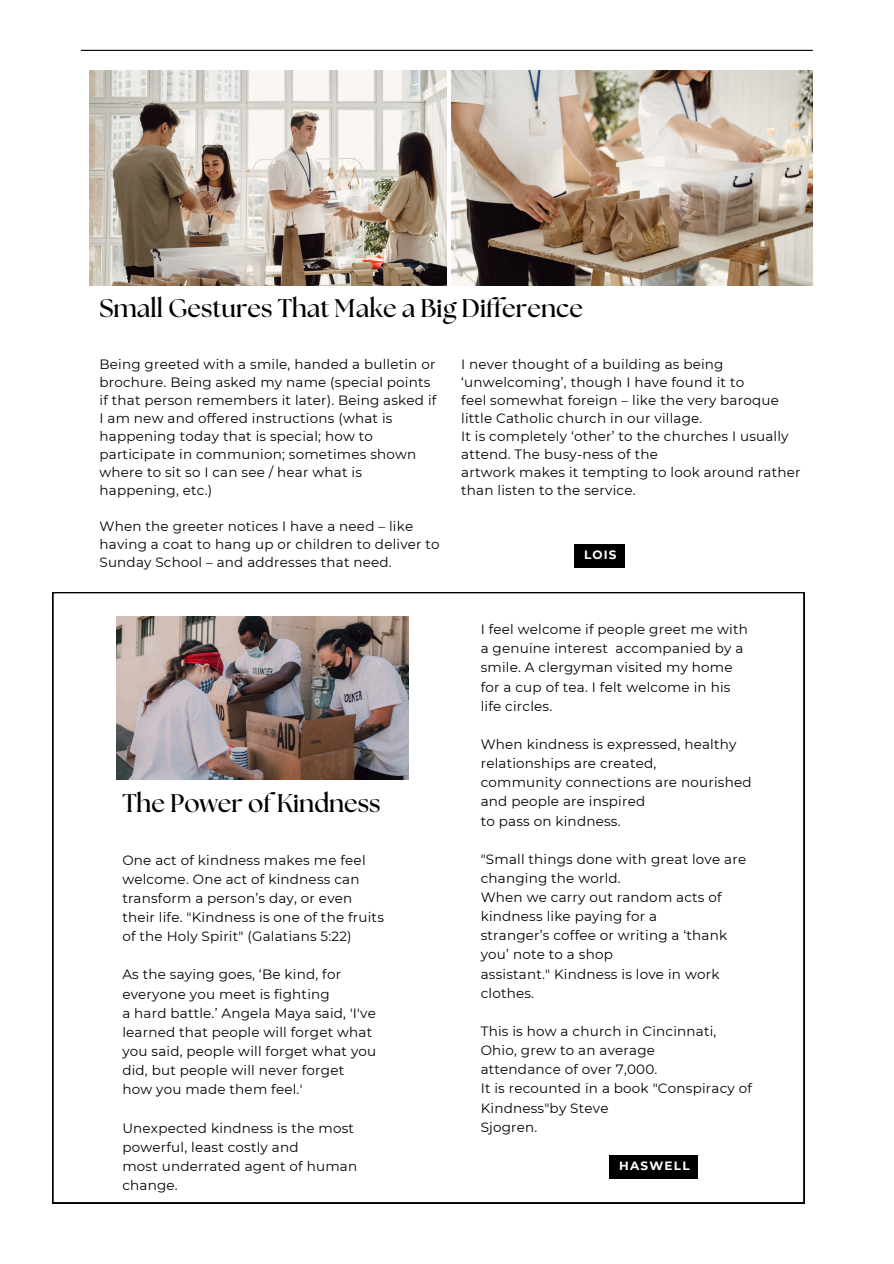
<style>
.page{position:relative;width:894px;height:1264px;background:#fff}
.page>*{position:absolute;margin:0;border:0;box-sizing:border-box;transform-origin:0 0}
.t1{font:700 25.5px "The Seasons";color:#000}
.t2{font:13.5px/19.2px "Montserrat";letter-spacing:.015em;color:#000}
.t3{font:700 12px "Montserrat";letter-spacing:.1em;color:#fff}
</style>
<div class="page">
<img style="left:89px;top:70px;width:357px;height:215px">
<img style="left:451px;top:70px;width:361px;height:215px">
<hr style="left:81px;top:50px;width:731px;height:1px;background:#000">
<svg style="left:53px;top:592px;width:751px;height:611px"></svg>
<img style="left:116px;top:616px;width:292px;height:163px">
<div style="left:574px;top:544px;width:50px;height:23px;background:#000"></div>
<div style="left:609px;top:1155px;width:88px;height:23px;background:#000"></div>
<p class="t1" style="left:99px;top:297px;width:485px">Small Gestures That Make a Big Difference</p>
<p class="t2" style="left:99px;top:355px;width:338px;line-height:18px">Being greeted with a smile, handed a bulletin or brochure. Being asked my name (special points if that person remembers it later). Being asked if I am new and offered instructions (what is happening today that is special; how to participate in communion; sometimes shown where to sit so I can see / hear what is happening, etc.)</p>
<p class="t2" style="left:99px;top:517px;width:341px;line-height:18px">When the greeter notices I have a need – like having a coat to hang up or children to deliver to<br>Sunday School – and addresses that need.</p>
<p class="t2" style="left:461px;top:355px;width:284px;line-height:18px">I never thought of a building as being ‘unwelcoming’, though I have found it to</p>
<p class="t2" style="left:461px;top:391px;width:319px;line-height:18px">feel somewhat foreign – like the very baroque little Catholic church in our village.</p>
<p class="t2" style="left:461px;top:427px;width:329px;line-height:18px">It is completely ‘other’ to the churches I usually attend. The busy-ness of the</p>
<p class="t2" style="left:461px;top:463px;width:341px;line-height:18px">artwork makes it tempting to look around rather than listen to the service.</p>
<p class="t3" style="left:584px;top:547px;width:34px">LOIS</p>
<p class="t1" style="left:122px;top:791px;width:259px">The Power of Kindness</p>
<p class="t2" style="left:122px;top:850px;width:245px">One act of kindness makes me feel welcome. One act of kindness can transform a person’s day, or even</p>
<h1 class="t2" style="left:122px;top:907px;width:263px">their life. "Kindness is one of the fruits of the Holy Spirit" (Galatians 5:22)</h1>
<p class="t2" style="left:122px;top:965px;width:220px">As the saying goes, ‘Be kind, for everyone you meet is fighting</p>
<p class="t2" style="left:122px;top:1003px;width:255px">a hard battle.’ Angela Maya said, 'I've learned that people will forget what you said, people will forget what you did, but people will never forget</p>
<p class="t2" style="left:122px;top:1079px;width:181px">how you made them feel.'</p>
<p class="t2" style="left:122px;top:1118px;width:233px">Unexpected kindness is the most powerful, least costly and</p>
<p class="t2" style="left:122px;top:1156px;width:236px">most underrated agent of human change.</p>
<h1 class="t2" style="left:480px;top:619px;width:269px">I feel welcome if people greet me with a genuine interest accompanied by a smile. A clergyman visited my home for a cup of tea. I felt welcome in his life circles.</h1>
<p class="t2" style="left:480px;top:734px;width:257px">When kindness is expressed, healthy relationships are created,</p>
<p class="t2" style="left:480px;top:772px;width:272px">community connections are nourished and people are inspired</p>
<p class="t2" style="left:480px;top:811px;width:141px">to pass on kindness.</p>
<p class="t2" style="left:480px;top:849px;width:267px">"Small things done with great love are changing the world.</p>
<p class="t2" style="left:480px;top:887px;width:242px">When we carry out random acts of kindness like paying for a</p>
<p class="t2" style="left:480px;top:925px;width:248px">stranger’s coffee or writing a ‘thank you’ note to a shop</p>
<p class="t2" style="left:480px;top:964px;width:240px">assistant." Kindness is love in work clothes.</p>
<p class="t2" style="left:480px;top:1021px;width:237px">This is how a church in Cincinnati,<br>Ohio, grew to an average</p>
<p class="t2" style="left:480px;top:1059px;width:178px">attendance of over 7,000.</p>
<p class="t2" style="left:480px;top:1078px;width:273px">It is recounted in a book "Conspiracy of<br>Kindness"by Steve</p>
<p class="t2" style="left:480px;top:1117px;width:58px">Sjogren.</p>
<p class="t3" style="left:619px;top:1158px;width:72px">HASWELL</p>
</div>
